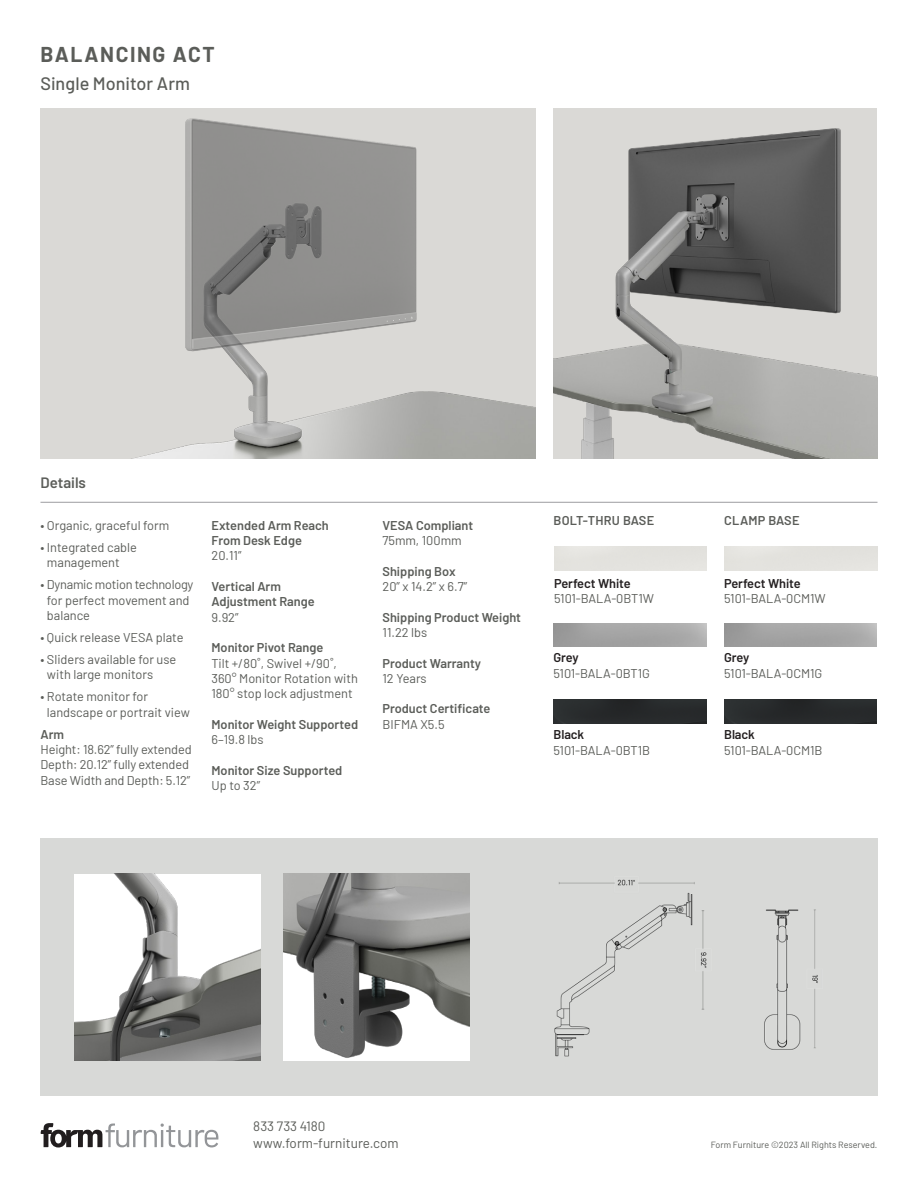
<style>
.page{position:relative;width:918px;height:1188px;background:#fff}
.page>*{position:absolute;margin:0;border:0;box-sizing:border-box;transform-origin:0 0}
.t1{font:700 21px "Barlow";letter-spacing:.075em;color:#5b5d59}
.t2{font:500 18px "Barlow";color:#5b5d59}
.t3{font:600 15px "Barlow";color:#5b5d59}
.t4{font:13.5px "Barlow";color:#5b5d59}
.t5{font:12.75px/15.3px "Barlow";letter-spacing:-.005em;color:#5b5d59}
.t6{font:600 12.75px/15.3px "Barlow";color:#5b5d59}
.t7{font:600 12.75px "Barlow";letter-spacing:-.005em;color:#231f20}
.t8{font:600 12.75px "Barlow";letter-spacing:.02em;color:#5b5d59}
.t9{font:9px "Barlow";color:#5b5d59}
</style>
<div class="page">
<div style="left:40px;top:839px;width:838px;height:256px;background:#d8d9d7"></div>
<div style="left:554px;top:700px;width:152px;height:24px;background:#282a2c"></div>
<img style="left:554px;top:108px;width:324px;height:351px">
<div style="left:40px;top:108px;width:496px;height:351px;background:#dad9d6"></div>
<img style="left:74px;top:874px;width:187px;height:186px">
<img style="left:284px;top:874px;width:186px;height:186px">
<img style="left:131px;top:118px;width:405px;height:341px">
<div style="left:724px;top:700px;width:153px;height:24px;background:#282a2c"></div>
<hr style="left:40px;top:502px;width:838px;height:1px;background:#9c9ca0">
<svg style="left:41px;top:1123px;width:177px;height:25px"></svg>
<p class="t1" style="left:40px;top:38px;width:176px">BALANCING ACT</p>
<p class="t2" style="left:40px;top:70px;width:151px">Single Monitor Arm</p>
<p class="t3" style="left:40px;top:471px;width:47px">Details</p>
<p class="t5" style="left:40px;top:517px;width:130px">• Organic, graceful form</p>
<p class="t5" style="left:47px;top:539px;width:91px;text-indent:-6px">• Integrated cable management</p>
<p class="t5" style="left:47px;top:576px;width:148px;text-indent:-6px">• Dynamic motion technology for perfect movement and balance</p>
<p class="t5" style="left:40px;top:629px;width:144px">• Quick release VESA plate</p>
<p class="t5" style="left:47px;top:651px;width:131px;text-indent:-6px">• Sliders available for use with large monitors</p>
<p class="t5" style="left:47px;top:688px;width:144px;text-indent:-6px">• Rotate monitor for landscape or portrait view</p>
<p class="t6" style="left:40px;top:725px;width:25px">Arm</p>
<p class="t5" style="left:40px;top:741px;width:153px">Height: 18.62” fully extended</p>
<p class="t5" style="left:40px;top:756px;width:150px">Depth: 20.12” fully extended</p>
<p class="t5" style="left:40px;top:771px;width:151px">Base Width and Depth: 5.12”</p>
<p class="t6" style="left:212px;top:517px;width:119px">Extended Arm Reach</p>
<p class="t6" style="left:212px;top:532px;width:92px">From Desk Edge</p>
<p class="t5" style="left:212px;top:547px;width:31px">20.11”</p>
<p class="t6" style="left:212px;top:578px;width:105px">Vertical Arm<br>Adjustment Range</p>
<p class="t5" style="left:212px;top:608px;width:29px">9.92”</p>
<p class="t6" style="left:212px;top:639px;width:113px">Monitor Pivot Range</p>
<p class="t5" style="left:212px;top:654px;width:127px">Tilt +/80˚, Swivel +/90˚,</p>
<p class="t5" style="left:212px;top:670px;width:148px">360° Monitor Rotation with<br>180° stop lock adjustment</p>
<p class="t6" style="left:212px;top:716px;width:148px">Monitor Weight Supported</p>
<p class="t5" style="left:212px;top:731px;width:54px">6–19.8 lbs</p>
<p class="t6" style="left:212px;top:761px;width:132px">Monitor Size Supported</p>
<p class="t5" style="left:212px;top:777px;width:50px">Up to 32”</p>
<p class="t6" style="left:383px;top:517px;width:92px">VESA Compliant</p>
<p class="t5" style="left:383px;top:532px;width:81px">75mm, 100mm</p>
<p class="t6" style="left:383px;top:563px;width:75px">Shipping Box</p>
<p class="t5" style="left:383px;top:578px;width:86px">20” x 14.2” x 6.7”</p>
<p class="t6" style="left:383px;top:608px;width:140px">Shipping Product Weight</p>
<p class="t5" style="left:383px;top:624px;width:46px">11.22 lbs</p>
<p class="t6" style="left:383px;top:654px;width:100px">Product Warranty</p>
<p class="t5" style="left:383px;top:670px;width:46px">12 Years</p>
<p class="t6" style="left:383px;top:700px;width:109px">Product Certificate</p>
<p class="t5" style="left:383px;top:716px;width:64px">BIFMA X5.5</p>
<p class="t8" style="left:554px;top:511px;width:102px">BOLT-THRU BASE</p>
<p class="t8" style="left:724px;top:511px;width:77px">CLAMP BASE</p>
<p class="t7" style="left:554px;top:574px;width:78px">Perfect White</p>
<p class="t5" style="left:554px;top:590px;width:101px">5101-BALA-0BT1W</p>
<p class="t7" style="left:724px;top:574px;width:78px">Perfect White</p>
<p class="t5" style="left:724px;top:590px;width:103px">5101-BALA-0CM1W</p>
<p class="t7" style="left:554px;top:648px;width:27px">Grey</p>
<p class="t5" style="left:554px;top:664px;width:98px">5101-BALA-0BT1G</p>
<p class="t7" style="left:724px;top:648px;width:27px">Grey</p>
<p class="t5" style="left:724px;top:664px;width:100px">5101-BALA-0CM1G</p>
<p class="t7" style="left:554px;top:725px;width:32px">Black</p>
<p class="t5" style="left:554px;top:741px;width:98px">5101-BALA-0BT1B</p>
<p class="t7" style="left:724px;top:725px;width:32px">Black</p>
<p class="t5" style="left:724px;top:741px;width:100px">5101-BALA-0CM1B</p>
<p class="t4" style="left:253px;top:1117px;width:74px">833 733 4180</p>
<p class="t4" style="left:253px;top:1133px;width:147px">www.form-furniture.com</p>
<p class="t9" style="left:711px;top:1138px;width:168px">Form Furniture ©2023 All Rights Reserved.</p>
</div>
